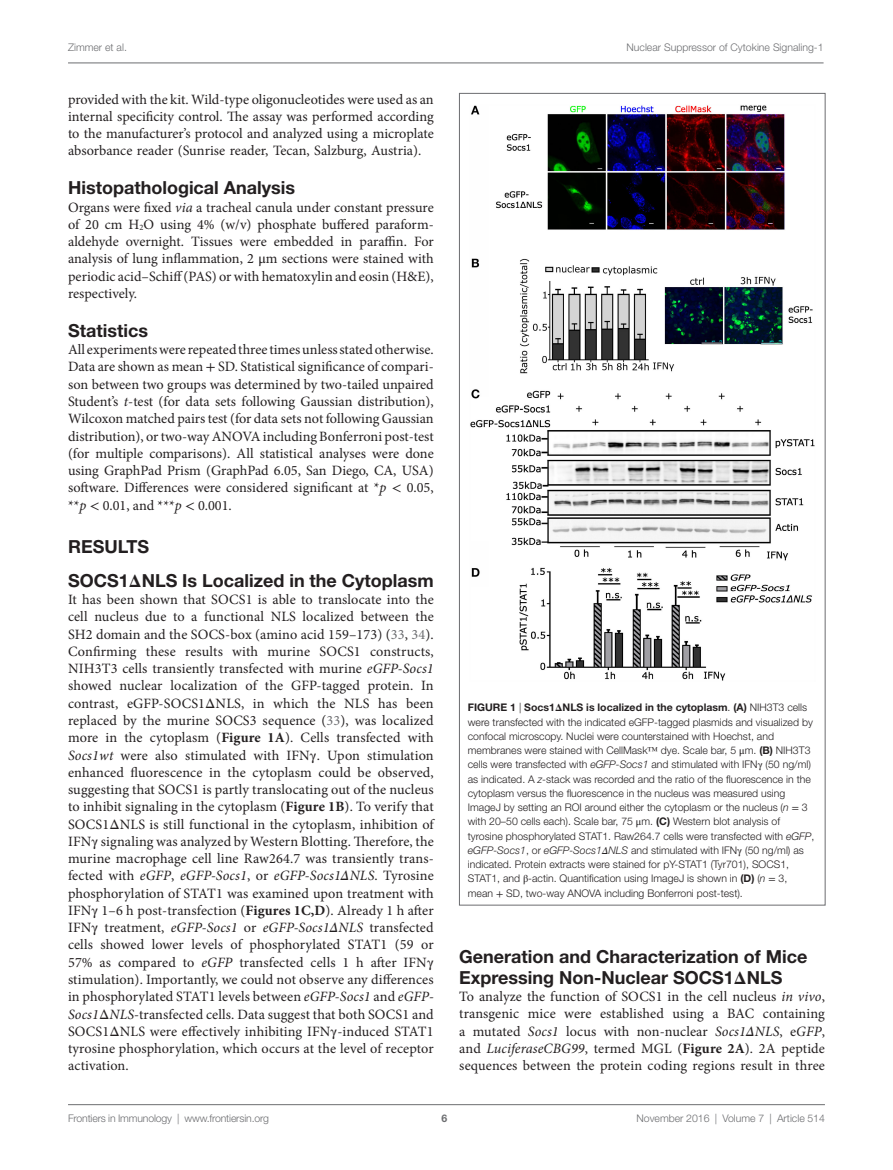
<style>
.page{position:relative;width:893px;height:1170px;background:#fff}
.page>*{position:absolute;margin:0;border:0;box-sizing:border-box;transform-origin:0 0}
.t1{font:700 18px/33.8px "Helvetica Neue LT Std";color:#231f20;text-align:right}
.t2{font:14.25px/17.2px "Minion Pro";color:#231f20;text-align:justify}
.t3{font:300 10.5px/14.2px "Helvetica Neue LT Std";color:#231f20}
.t4{font:300 10.5px "Helvetica Neue LT Std";color:#6c6d70}
.t5{font:700 10.5px "Helvetica Neue LT Std";color:#231f20}
.t6{font:700 10.5px "Helvetica Neue LT Std";color:#6c6d70}
.s1{font-style:italic}
.s2{font-family:"STIX General"}
.s3{color:#6c6d70}
.s4{font-weight:700}
.s5{font-family:"STIX General";font-style:italic}
.s6{font-weight:300}
.s7{font-family:"STIX General";font-weight:400}
.s8{font-family:"STIX General";font-weight:400;font-style:italic}
</style>
<div class="page">
<img style="left:470px;top:105px;width:345px;height:576px">
<hr style="left:68px;top:63px;width:756px;height:1px;background:#6c6d70">
<hr style="left:68px;top:1104px;width:757px;height:1px;background:#6c6d70">
<p class="t4" style="left:68px;top:41px;width:60px">Zimmer et al.</p>
<p class="t4" style="left:626px;top:41px;width:199px">Nuclear Suppressor of Cytokine Signaling-1</p>
<p class="t2" style="left:68px;top:90px;width:367px">provided with the kit. Wild-type oligonucleotides were used as an internal specificity control. The assay was performed according to the manufacturer’s protocol and analyzed using a microplate absorbance reader (Sunrise reader, Tecan, Salzburg, Austria).</p>
<p class="t1" style="left:68px;top:171px;width:229px">Histopathological Analysis</p>
<p class="t2" style="left:68px;top:198px;width:367px">Organs were fixed <span class="s1">via</span> a tracheal canula under constant pressure of 20 cm H<sub>2</sub>O using 4% (w/v) phosphate buffered paraform&shy;aldehyde overnight. Tissues were embedded in paraffin. For analysis of lung inflammation, 2 <span class="s2">μ</span>m sections were stained with periodic acid–Schiff (PAS) or with hematoxylin and eosin (H&amp;E), respectively.</p>
<p class="t1" style="left:68px;top:313px;width:81px">Statistics</p>
<p class="t2" style="left:68px;top:341px;width:367px">All experiments were repeated three times unless stated otherwise.<br>Data are shown as mean <span class="s2">+</span> SD. Statistical significance of compari&shy;son between two groups was determined by two-tailed unpaired Student’s <span class="s1">t</span>-test (for data sets following Gaussian distribution), Wilcoxon matched pairs test (for data sets not following Gaussian distribution), or two-way ANOVA including Bonferroni post-test (for multiple comparisons). All statistical analyses were done using GraphPad Prism (GraphPad 6.05, San Diego, CA, USA) software. Differences were considered significant at *<span class="s1">p</span> <span class="s2">&lt;</span> 0.05, **<span class="s1">p</span> <span class="s2">&lt;</span> 0.01, and ***<span class="s1">p</span> <span class="s2">&lt;</span> 0.001.</p>
<p class="t1" style="left:68px;top:529px;width:13px">RES</p>
<p class="t1" style="left:68px;top:529px;width:87px">ULTS<br>SOCS1<span class="s2">Δ</span>NLS</p>
<p class="t1" style="left:182px;top:563px;width:253px">Is Localized in the Cytoplasm</p>
<p class="t2" style="left:68px;top:591px;width:367px">It has been shown that SOCS1 is able to translocate into the cell nucleus due to a functional NLS localized between the SH2 domain and the SOCS-box (amino acid 159–173) (<span class="s3">33</span>, <span class="s3">34</span>).<br>Confirming these results with murine SOCS1 constructs, NIH3T3 cells transiently transfected with murine <span class="s1">eGFP-Socs1 </span>showed nuclear localization of the GFP-tagged protein. In contrast, eGFP-SOCS1<span class="s2">Δ</span>NLS, in which the NLS has been replaced by the murine SOCS3 sequence (<span class="s3">33</span>), was localized more in the cytoplasm (<span class="s4">Figure 1A</span>). Cells transfected with <span class="s1">Socs1wt</span> were also stimulated with IFN<span class="s2">γ</span>. Upon stimulation enhanced fluorescence in the cytoplasm could be observed, suggesting that SOCS1 is partly translocating out of the nucleus to inhibit signaling in the cytoplasm (<span class="s4">Figure 1B</span>). To verify that SOCS1<span class="s2">Δ</span>NLS is still functional in the cytoplasm, inhibition of IFN<span class="s2">γ</span> signaling was analyzed by Western Blotting. Therefore, the murine macrophage cell line Raw264.7 was transiently trans&shy;fected with <span class="s1">eGFP</span>, <span class="s1">eGFP-Socs1</span>, or <span class="s1">eGFP-Socs1</span><span class="s5">Δ</span><span class="s1">NLS</span>. Tyrosine phosphorylation of STAT1 was examined upon treatment with IFN<span class="s2">γ</span> 1–6 h post-transfection (<span class="s4">Figures 1C,D</span>). Already 1 h after IFN<span class="s2">γ</span> treatment, <span class="s1">eGFP-Socs1</span> or <span class="s1">eGFP-Socs1</span><span class="s5">Δ</span><span class="s1">NLS</span> transfected cells showed lower levels of phosphorylated STAT1 (59 or 57% as compared to <span class="s1">eGFP</span> transfected cells 1 h after IFN<span class="s2">γ </span>stimulation). Importantly, we could not observe any differences in phosphorylated STAT1 levels between <span class="s1">eGFP-Socs1</span> and <span class="s1">eGFP-Socs1</span><span class="s2">Δ</span><span class="s1">NLS-</span>transfected cells. Data suggest that both SOCS1 and SOCS1<span class="s2">Δ</span>NLS were effectively inhibiting IFN<span class="s2">γ</span>-induced STAT1 tyrosine phosphorylation, which occurs at the level of receptor activation.</p>
<p class="t5" style="left:468px;top:701px;width:103px">FIGURE 1 <span class="s6">|</span> Socs1<span class="s2">Δ</span>NLS</p>
<p class="t3" style="left:468px;top:700px;width:348px;text-indent:118px"><span class="s4">is localized in the cytoplasm</span>. <span class="s4">(A)</span> NIH3T3 cells were transfected with the indicated eGFP-tagged plasmids and visualized by confocal microscopy. Nuclei were counterstained with Hoechst, and membranes were stained with CellMask<span class="s7">™</span> dye. Scale bar, 5 <span class="s7">μ</span>m. <span class="s4">(B)</span> NIH3T3 cells were transfected with <span class="s1">eGFP-Socs1</span> and stimulated with IFN<span class="s7">γ</span> (50 ng/ml) as indicated. A <span class="s1">z</span>-stack was recorded and the ratio of the fluorescence in the cytoplasm versus the fluorescence in the nucleus was measured using ImageJ by setting an ROI around either the cytoplasm or the nucleus (<span class="s1">n</span> <span class="s7">=</span> 3 with 20–50 cells each). Scale bar, 75 <span class="s7">μ</span>m. <span class="s4">(C)</span> Western blot analysis of tyrosine phosphorylated STAT1. Raw264.7 cells were transfected with <span class="s1">eGFP</span>, <span class="s1">eGFP-Socs1</span>, or <span class="s1">eGFP-Socs1</span><span class="s8">Δ</span><span class="s1">NLS</span> and stimulated with IFN<span class="s7">γ</span> (50 ng/ml) as indicated. Protein extracts were stained for pY-STAT1 (Tyr701), SOCS1, STAT1, and <span class="s7">β</span>-actin. Quantification using ImageJ is shown in <span class="s4">(D)</span> (<span class="s1">n</span> <span class="s7">=</span> 3, mean <span class="s7">+</span> SD, two-way ANOVA including Bonferroni post-test).</p>
<p class="t1" style="left:459px;top:945px;width:350px;line-height:21px;text-align:left">Generation and Characterization of Mice<br>Expressing Non-Nuclear SOCS1<span class="s2">Δ</span>NLS</p>
<p class="t2" style="left:459px;top:987px;width:367px">To analyze the function of SOCS1 in the cell nucleus <span class="s1">in vivo</span>, transgenic mice were established using a BAC containing a mutated <span class="s1">Socs1</span> locus with non-nuclear <span class="s1">Socs1</span><span class="s5">Δ</span><span class="s1">NLS</span>, e<span class="s1">GFP</span>, and <span class="s1">LuciferaseCBG99</span>, termed MGL (<span class="s4">Figure 2A</span>). 2A peptide sequences between the protein coding regions result in three</p>
<p class="t4" style="left:68px;top:1111px;width:203px">Frontiers in Immunology | www.frontiersin.org</p>
<p class="t4" style="left:636px;top:1111px;width:190px">November 2016 | Volume 7 | Article 514</p>
<p class="t6" style="left:441px;top:1111px;width:7px">6</p>
</div>
